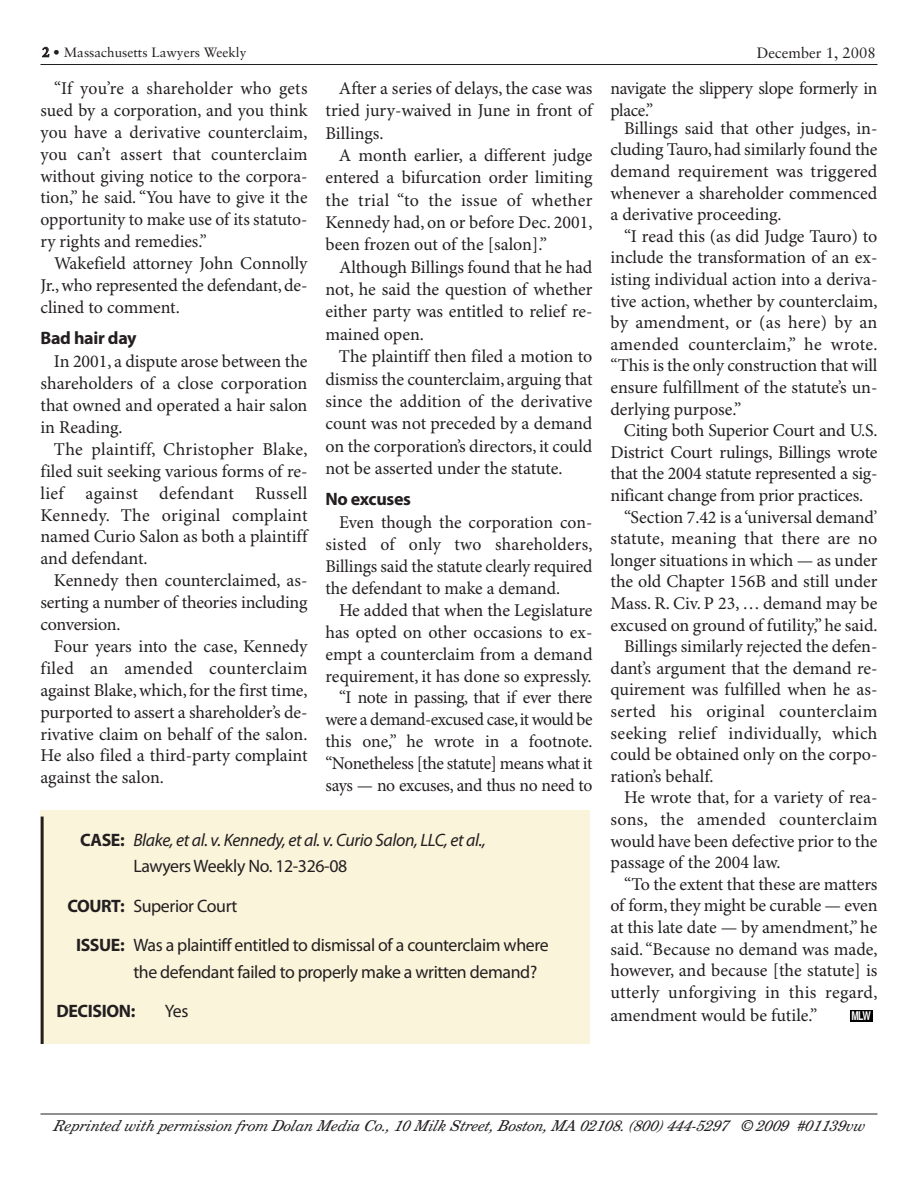
<style>
.page{position:relative;width:918px;height:1188px;background:#fff}
.page>*{position:absolute;margin:0;border:0;box-sizing:border-box;transform-origin:0 0}
.t1{font:18px/21.9px "Minion Pro";letter-spacing:-.005em;color:#231f20;text-align:justify}
.t2{font:18px/26.2px "Myriad Pro";letter-spacing:-.02em;color:#231f20}
.t3{font:18px "Minion Pro";letter-spacing:.015em;color:#231f20}
.t4{font:italic 18px/26.2px "Myriad Pro";letter-spacing:-.02em;color:#231f20}
.t5{font:18px "Minion Pro";letter-spacing:.02em;color:#231f20}
.t6{font:700 18px "Myriad Pro";letter-spacing:-.02em;color:#231f20}
.t7{font:italic 15px "New Century Schlbk";letter-spacing:-.01em;color:#231f20}
.t8{font:15px "Sabon";color:#231f20}
.t9{font:13.5px "Sabon";color:#231f20}
.t10{font:700 condensed 12px "Helvetica";color:#fff;scale:.9 1}
.s1{font-weight:700}
.s2{font-weight:700;font-style:normal}
.s3{font-style:normal}
</style>
<div class="page">
<div style="left:850px;top:1010px;width:23px;height:11px;background:#000"></div>
<hr style="left:40px;top:64px;width:838px;height:1px;background:#231f20">
<hr style="left:40px;top:1114px;width:838px;height:1px;background:#231f20">
<div style="left:40px;top:810px;width:550px;height:234px;background:#faf4db"></div>
<hr style="left:41px;top:817px;width:3px;height:227px;background:#231f20">
<p class="t9" style="left:42px;top:46px;width:206px"><span class="s1">2</span> • Massachusetts Lawyers Weekly</p>
<p class="t8" style="left:757px;top:46px;width:121px">December 1, 2008</p>
<p class="t1" style="left:40px;top:79px;width:269px;text-indent:14px">“If you’re a shareholder who gets sued by a corporation, and you think you have a derivative counterclaim, you can’t assert that counterclaim without giving notice to the corpora&shy;tion,” he said. “You have to give it the opportunity to make use of its statuto&shy;ry rights and remedies.”</p>
<p class="t1" style="left:40px;top:254px;width:269px;text-indent:14px">Wakefield attorney John Connolly Jr.,who represented the defendant,de&shy;clined to comment.</p>
<p class="t6" style="left:40px;top:331px;width:98px">Bad hair day</p>
<p class="t1" style="left:40px;top:352px;width:269px;text-indent:13px">In 2001, a dispute arose between the shareholders of a close corporation that owned and operated a hair salon in Reading.</p>
<p class="t1" style="left:40px;top:440px;width:269px;text-indent:14px">The plaintiff, Christopher Blake, filed suit seeking various forms of re&shy;lief against defendant Russell Kennedy. The original complaint named Curio Salon as both a plaintiff and defendant.</p>
<p class="t1" style="left:40px;top:571px;width:269px;text-indent:14px">Kennedy then counterclaimed, as&shy;serting a number of theories including conversion.</p>
<p class="t1" style="left:40px;top:637px;width:269px;text-indent:13px">Four years into the case, Kennedy filed an amended counterclaim against Blake,which,for the first time, purported to assert a shareholder’s de&shy;rivative claim on behalf of the salon.<br>He also filed a third-party complaint against the salon.</p>
<p class="t1" style="left:325px;top:79px;width:269px;line-height:22.4px;text-indent:14px">After a series of delays, the case was tried jury-waived in June in front of Billings.</p>
<p class="t1" style="left:325px;top:146px;width:269px;line-height:22.4px;text-indent:14px">A month earlier, a different judge entered a bifurcation order limiting the trial “to the issue of whether Kennedy had, on or before Dec. 2001, been frozen out of the [salon].”</p>
<p class="t1" style="left:325px;top:257px;width:269px;line-height:22.4px;text-indent:14px">Although Billings found that he had not, he said the question of whether either party was entitled to relief re&shy;mained open.</p>
<p class="t1" style="left:325px;top:347px;width:269px;line-height:22.4px;text-indent:14px">The plaintiff then filed a motion to dismiss the counterclaim, arguing that since the addition of the derivative count was not preceded by a demand on the corporation’s directors, it could not be asserted under the statute.</p>
<p class="t6" style="left:325px;top:492px;width:87px">No excuses</p>
<p class="t1" style="left:326px;top:513px;width:269px;text-indent:13px">Even though the corporation con&shy;sisted of only two shareholders, Billings said the statute clearly required the defendant to make a demand.</p>
<p class="t1" style="left:325px;top:601px;width:269px;text-align:right">He added that when the Legislature has opted on other occasions to ex&shy;empt a counterclaim from a demand requirement, it has done so expressly. “I note in passing, that if ever there were a demand-excused case,it would be this one,” he wrote in a footnote. “Nonetheless [the statute] means what it says — no excuses, and thus no need to</p>
<p class="t4" style="left:133px;top:828px;width:354px;text-indent:-53px"><span class="s2">CASE:</span> Blake, et al. v. Kennedy, et al. v. Curio Salon, LLC, et al.,<br><span class="s3">LawyersWeekly No. 12-326-08</span></p>
<p class="t2" style="left:67px;top:894px;width:172px"><span class="s1">COURT:</span> Superior Court</p>
<p class="t2" style="left:133px;top:934px;width:417px;text-indent:-57px"><span class="s1">ISSUE:</span> Was a plaintiff entitled to dismissal of a counterclaim where the defendant failed to properly make a written demand?</p>
<p class="t6" style="left:56px;top:1004px;width:80px">DECISION:</p>
<p class="t2" style="left:165px;top:999px;width:25px">Yes</p>
<p class="t1" style="left:610px;top:79px;width:268px">navigate the slippery slope formerly in place.”</p>
<p class="t1" style="left:610px;top:119px;width:269px;text-indent:14px">Billings said that other judges, in&shy;cluding Tauro,had similarly found the demand requirement was triggered whenever a shareholder commenced a derivative proceeding.</p>
<p class="t1" style="left:610px;top:227px;width:269px;text-indent:14px">“I read this (as did Judge Tauro) to include the transformation of an ex&shy;isting individual action into a deriva&shy;tive action, whether by counterclaim, by amendment, or (as here) by an amended counterclaim,” he wrote. “This is the only construction that will ensure fulfillment of the statute’s un&shy;derlying purpose.”</p>
<p class="t1" style="left:624px;top:421px;width:255px">Citing both Superior Court and U.S.</p>
<p class="t1" style="left:610px;top:443px;width:269px">District Court rulings, Billings wrote</p>
<p class="t1" style="left:610px;top:464px;width:269px">that the 2004 statute represented a sig-</p>
<p class="t1" style="left:610px;top:486px;width:254px">nificant change from prior practices.</p>
<p class="t1" style="left:624px;top:508px;width:255px">“Section 7.42 is a‘universal demand’</p>
<p class="t3" style="left:611px;top:532px;width:269px">statute, meaning that there are no</p>
<p class="t1" style="left:610px;top:551px;width:269px">longer situations in which — as under</p>
<p class="t1" style="left:611px;top:572px;width:269px">the old Chapter 156B and still under</p>
<p class="t1" style="left:610px;top:594px;width:269px">Mass. R. Civ. P 23, … demand may be</p>
<p class="t1" style="left:610px;top:616px;width:269px">excused on ground of futility,”he said.</p>
<p class="t1" style="left:624px;top:637px;width:255px">Billings similarly rejected the defen-</p>
<p class="t1" style="left:611px;top:659px;width:269px">dant’s argument that the demand re-</p>
<p class="t1" style="left:611px;top:680px;width:269px">quirement was fulfilled when he as-</p>
<p class="t5" style="left:611px;top:704px;width:269px">serted his original counterclaim</p>
<p class="t3" style="left:611px;top:726px;width:269px">seeking relief individually, which</p>
<p class="t1" style="left:611px;top:745px;width:269px">could be obtained only on the corpo-</p>
<p class="t1" style="left:611px;top:767px;width:105px">ration’s behalf.</p>
<p class="t1" style="left:624px;top:788px;width:255px">He wrote that, for a variety of rea-</p>
<p class="t3" style="left:611px;top:812px;width:269px">sons, the amended counterclaim</p>
<p class="t1" style="left:611px;top:832px;width:268px">would have been defective prior to the</p>
<p class="t1" style="left:611px;top:853px;width:172px">passage of the 2004 law.</p>
<p class="t1" style="left:624px;top:875px;width:255px">“To the extent that these are matters</p>
<p class="t1" style="left:611px;top:896px;width:269px">of form,they might be curable — even</p>
<p class="t1" style="left:611px;top:918px;width:269px">at this late date — by amendment,” he</p>
<p class="t1" style="left:611px;top:940px;width:269px">said.“Because no demand was made,</p>
<p class="t1" style="left:611px;top:961px;width:269px">however, and because [the statute] is</p>
<p class="t3" style="left:611px;top:985px;width:269px">utterly unforgiving in this regard,</p>
<p class="t1" style="left:611px;top:1006px;width:208px">amendment would be futile.”</p>
<p class="t10" style="left:852px;top:1009px;width:23px">MLW</p>
<p class="t7" style="left:53px;top:1121px;width:816px">Rep rinted with permission from Dolan Media Co., 10 Milk Street, Boston, MA 02108. (800) 444-5297 © 2009 #01139vw</p>
</div>
